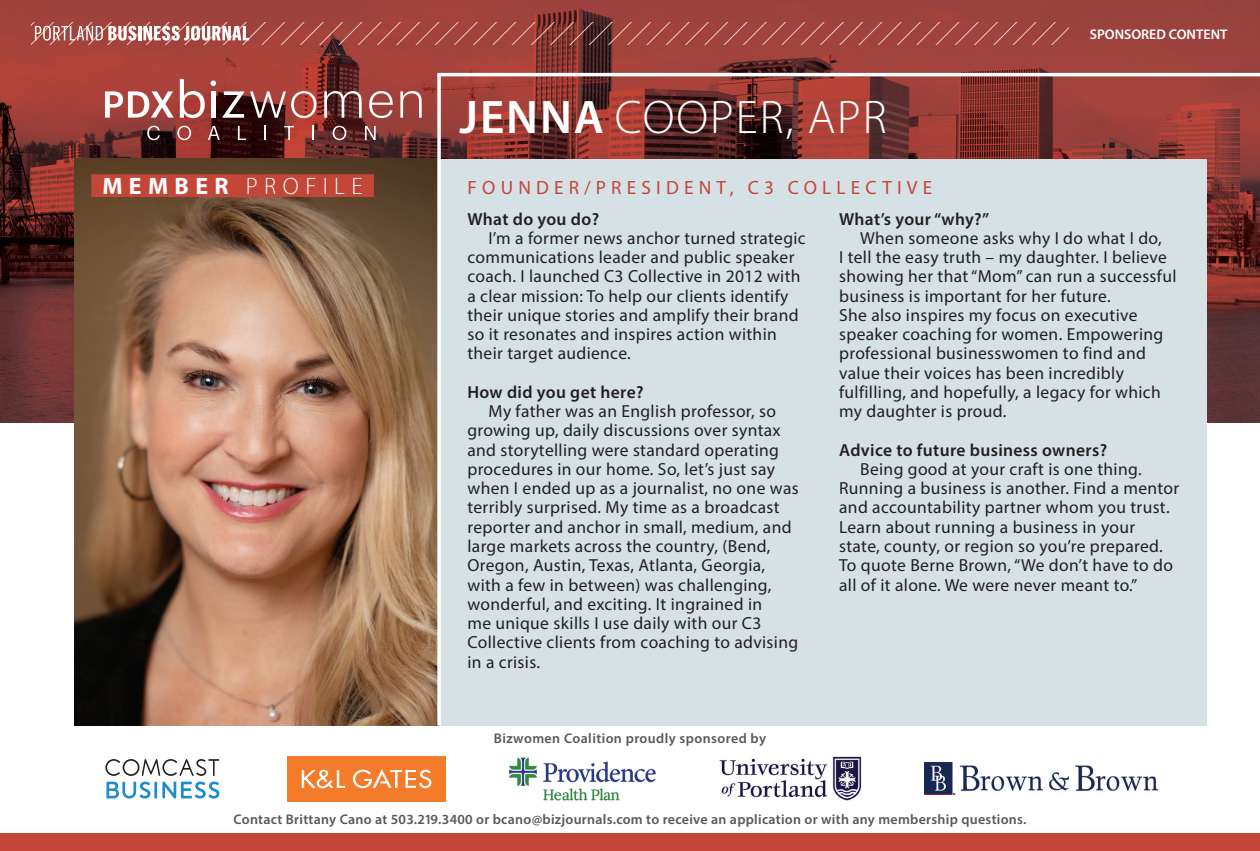
<style>
.page{position:relative;width:1260px;height:851px;background:#fff}
.page>*{position:absolute;margin:0;border:0;box-sizing:border-box;transform-origin:0 0}
.t1{font:300 47.25px "Myriad Pro";letter-spacing:.04em;color:#fff}
.t2{font:300 23.8px "Myriad Pro";letter-spacing:.27em;color:#fff}
.t3{font:19.25px "Myriad Pro";letter-spacing:.27em;color:#c44639}
.t4{font:17.5px/19.2px "Myriad Pro";letter-spacing:.02em;color:#231f20}
.t5{font:600 17.5px "Myriad Pro";letter-spacing:.02em;color:#231f20}
.t6{font:600 14px "Myriad Pro";letter-spacing:.02em;color:#57585a}
.t7{font:600 14px "Myriad Pro";color:#fff}
.s1{font-weight:600}
.s2{font-weight:700}
</style>
<div class="page">
<img style="left:0;top:0;width:1260px;height:423px">
<div style="left:430px;top:158px;width:777px;height:567px;background:#d6e1e6"></div>
<svg style="left:147px;top:126px;width:13px;height:14px"></svg>
<svg style="left:177px;top:126px;width:14px;height:14px"></svg>
<svg style="left:208px;top:126px;width:12px;height:14px"></svg>
<svg style="left:238px;top:126px;width:8px;height:14px"></svg>
<svg style="left:264px;top:126px;width:2px;height:14px"></svg>
<svg style="left:284px;top:126px;width:10px;height:14px"></svg>
<svg style="left:312px;top:126px;width:2px;height:14px"></svg>
<svg style="left:333px;top:126px;width:13px;height:14px"></svg>
<svg style="left:365px;top:126px;width:11px;height:14px"></svg>
<svg style="left:400px;top:91px;width:22px;height:27px"></svg>
<svg style="left:369px;top:91px;width:24px;height:27px"></svg>
<svg style="left:324px;top:91px;width:38px;height:27px"></svg>
<svg style="left:250px;top:91px;width:67px;height:27px"></svg>
<svg style="left:222px;top:91px;width:22px;height:27px"></svg>
<hr style="left:211px;top:91px;width:4px;height:27px;background:#fff">
<svg style="left:211px;top:80px;width:5px;height:6px"></svg>
<svg style="left:180px;top:79px;width:25px;height:39px"></svg>
<svg style="left:105px;top:91px;width:69px;height:27px"></svg>
<img style="left:75px;top:158px;width:362px;height:567px">
<div style="left:91px;top:174px;width:283px;height:23px;background:#c44639"></div>
<div style="left:287px;top:756px;width:159px;height:45px;background:#f47b2a"></div>
<svg style="left:353px;top:769px;width:78px;height:19px"></svg>
<svg style="left:302px;top:769px;width:43px;height:19px"></svg>
<svg style="left:105px;top:759px;width:114px;height:16px"></svg>
<svg style="left:106px;top:781px;width:113px;height:17px"></svg>
<img style="left:509px;top:757px;width:147px;height:43px">
<svg style="left:437px;top:76px;width:4px;height:649px;background:#f2efed"></svg>
<hr style="left:437px;top:73px;width:823px;height:3px;background:#fff">
<svg style="left:32px;top:22px;width:1037px;height:22px;background:#a75751"></svg>
<div style="left:0;top:833px;width:1260px;height:17px;background:#c44639"></div>
<img style="left:719px;top:756px;width:142px;height:44px">
<img style="left:924px;top:762px;width:233px;height:32px">
<h1 class="t1" style="left:460px;top:91px;width:429px"><span class="s1">JENNA</span> COOPER, APR</h1>
<h2 class="t2" style="left:102px;top:173px;width:262px"><span class="s2">MEMBER</span> PROFILE</h2>
<p class="t3" style="left:468px;top:175px;width:466px">FOUNDER/PRESIDENT, C3 COLLECTIVE</p>
<p class="t7" style="left:1090px;top:25px;width:139px">SPONSORED CONTENT</p>
<p class="t5" style="left:467px;top:207px;width:133px">What do you do?</p>
<p class="t4" style="left:467px;top:228px;width:340px;text-indent:21px">I’m a former news anchor turned strategic communications leader and public speaker coach. I launched C3 Collective in 2012 with a clear mission: To help our clients identify their unique stories and amplify their brand so it resonates and inspires action within their target audience.</p>
<p class="t5" style="left:467px;top:381px;width:178px">How did you get here?</p>
<p class="t4" style="left:467px;top:401px;width:333px;text-indent:21px">My father was an English professor, so growing up, daily discussions over syntax and storytelling were standard operating procedures in our home. So, let’s just say when I ended up as a journalist, no one was terribly surprised. My time as a broadcast reporter and anchor in small, medium, and large markets across the country, (Bend, Oregon, Austin, Texas, Atlanta, Georgia, with a few in between) was challenging, wonderful, and exciting. It ingrained in<br>me unique skills I use daily with our C3<br>Collective clients from coaching to advising in a crisis.</p>
<p class="t6" style="left:494px;top:729px;width:274px">Bizwomen Coalition proudly sponsored by</p>
<p class="t5" style="left:839px;top:207px;width:152px">What’s your “why?”</p>
<p class="t4" style="left:839px;top:228px;width:339px;text-indent:21px">When someone asks why I do what I do,<br>I tell the easy truth – my daughter. I believe showing her that “Mom” can run a successful business is important for her future.<br>She also inspires my focus on executive speaker coaching for women. Empowering professional businesswomen to find and value their voices has been incredibly fulfilling, and hopefully, a legacy for which my daughter is proud.</p>
<p class="t5" style="left:839px;top:438px;width:270px">Advice to future business owners?</p>
<p class="t4" style="left:839px;top:459px;width:342px;text-indent:21px">Being good at your craft is one thing.<br>Running a business is another. Find a mentor and accountability partner whom you trust.<br>Learn about running a business in your state, county, or region so you’re prepared.<br>To quote Berne Brown, “We don’t have to do all of it alone. We were never meant to.”</p>
<p class="t6" style="left:234px;top:810px;width:794px">Contact Brittany Cano at 503.219.3400 or bcano@bizjournals.com to receive an application or with any membership questions.</p>
</div>
